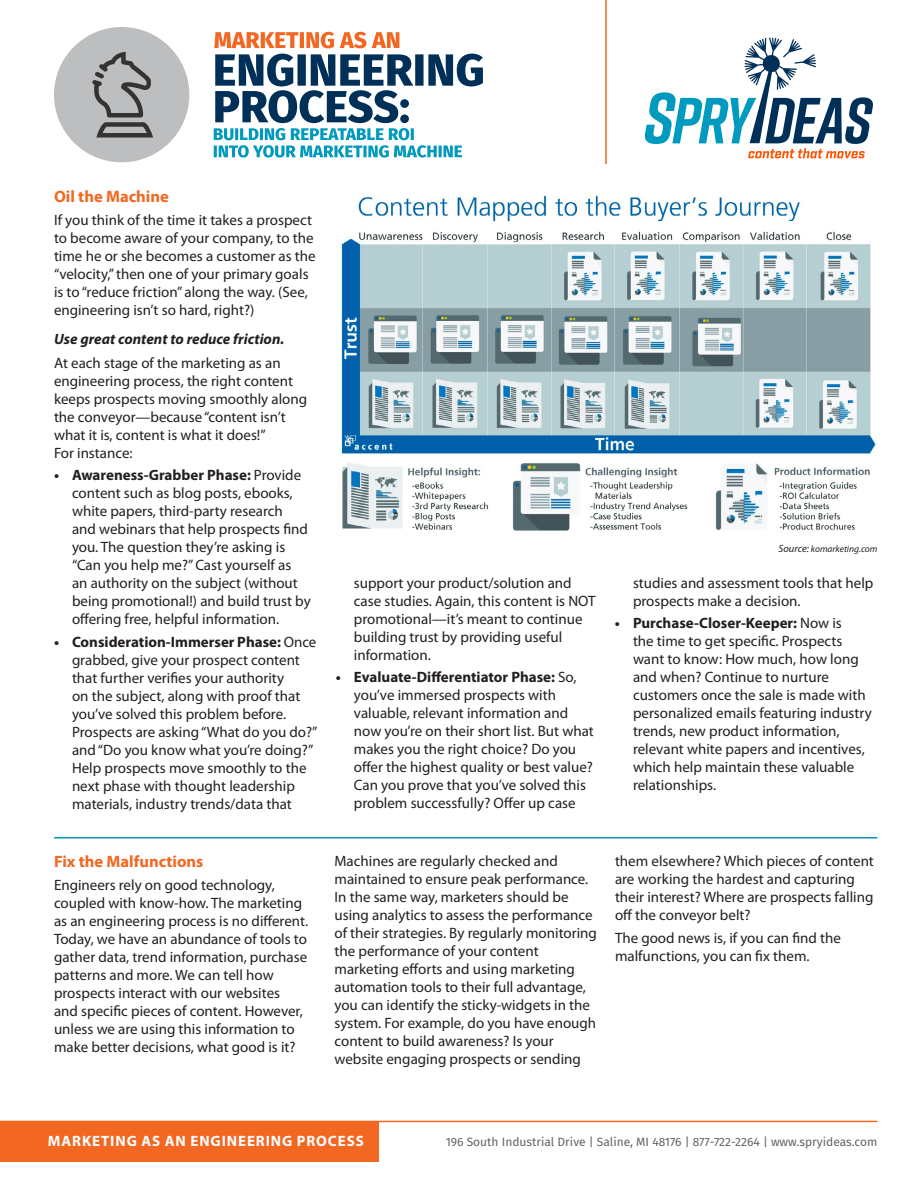
<style>
.page{position:relative;width:918px;height:1188px;background:#fff}
.page>*{position:absolute;margin:0;border:0;box-sizing:border-box;transform-origin:0 0}
.t1{font:700 16.5px "Myriad Pro";color:#f26722}
.t2{font:15px/18px "Myriad Pro";color:#231f20}
.t3{font:italic 700 15px "Myriad Pro";color:#231f20}
.t4{font:700 15px "Myriad Pro";letter-spacing:.06em;color:#fff}
.t5{font:12px "Fira Sans";color:#626365}
.t6{font:italic 9.45px "Myriad Pro";color:#231f20}
.s1{font-weight:700}
.s2{font-size:10.5px}
</style>
<div class="page">
<div style="left:0;top:1121px;width:379px;height:40px;background:#f26722"></div>
<hr style="left:0;top:1121px;width:878px;height:1px;background:#f26722">
<div style="left:54px;top:27px;width:135px;height:135px;background:#bcbec0;border-radius:50%"></div>
<svg style="left:92px;top:52px;width:61px;height:86px"></svg>
<svg style="left:645px;top:38px;width:228px;height:120px"></svg>
<hr style="left:605px;top:0;width:2px;height:164px;background:#f26722">
<svg style="left:214px;top:32px;width:185px;height:16px"></svg>
<svg style="left:214px;top:54px;width:269px;height:104px"></svg>
<img style="left:340px;top:195px;width:536px;height:336px">
<hr style="left:54px;top:837px;width:824px;height:1px;background:#009abe">
<p class="t1" style="left:54px;top:186px;width:116px">Oil the Machine</p>
<p class="t2" style="left:54px;top:211px;width:263px">If you think of the time it takes a prospect to become aware of your company, to the time he or she becomes a customer as the “velocity,” then one of your primary goals is to “reduce friction” along the way. (See, engineering isn’t so hard, right?)</p>
<p class="t3" style="left:54px;top:329px;width:232px">Use great content to reduce friction.</p>
<p class="t2" style="left:54px;top:354px;width:255px">At each stage of the marketing as an engineering process, the right content keeps prospects moving smoothly along the conveyor—because “content isn’t what it is, content is what it does!”<br>For instance:</p>
<p class="t2" style="left:72px;top:466px;width:240px;text-indent:-18px"><span class="s1">• Awareness-Grabber Phase:</span> Provide content such as blog posts, ebooks, white papers, third-party research<br>and webinars that help prospects find you. The question they’re asking is “Can you help me?” Cast yourself as<br>an authority on the subject (without being promotional!) and build trust by offering free, helpful information.</p>
<p class="t2" style="left:72px;top:632px;width:247px;text-indent:-18px"><span class="s1">• Consideration-Immerser Phase:</span> Once grabbed, give your prospect content that further verifies your authority<br>on the subject, along with proof that you’ve solved this problem before.<br>Prospects are asking “What do you do?” and “Do you know what you’re doing?” Help prospects move smoothly to the next phase with thought leadership materials, industry trends/data that</p>
<p class="t1" style="left:54px;top:851px;width:151px">Fix the Malfunctions</p>
<p class="t2" style="left:54px;top:875px;width:256px">Engineers rely on good technology, coupled with know-how. The marketing as an engineering process is no different.<br>Today, we have an abundance of tools to gather data, trend information, purchase patterns and more. We can tell how prospects interact with our websites<br>and specific pieces of content. However, unless we are using this information to make better decisions, what good is it?</p>
<p class="t2" style="left:354px;top:574px;width:243px">support your product/solution and case studies. Again, this content is NOT promotional—it’s meant to continue building trust by providing useful information.</p>
<p class="t2" style="left:354px;top:668px;width:242px;text-indent:-18px"><span class="s1">• Evaluate-Differentiator Phase:</span> So, you’ve immersed prospects with valuable, relevant information and now you’re on their short list. But what makes you the right choice? Do you offer the highest quality or best value?<br>Can you prove that you’ve solved this problem successfully? Offer up case</p>
<p class="t6" style="left:778px;top:543px;width:101px"><span class="s2">Source:</span> komarketing.com</p>
<p class="t2" style="left:633px;top:574px;width:242px">studies and assessment tools that help prospects make a decision.</p>
<p class="t2" style="left:633px;top:614px;width:240px;text-indent:-18px"><span class="s1">• Purchase-Closer-Keeper:</span> Now is<br>the time to get specific. Prospects want to know: How much, how long and when? Continue to nurture customers once the sale is made with personalized emails featuring industry trends, new product information, relevant white papers and incentives, which help maintain these valuable relationships.</p>
<p class="t2" style="left:334px;top:852px;width:264px">Machines are regularly checked and maintained to ensure peak performance.<br>In the same way, marketers should be using analytics to assess the performance of their strategies. By regularly monitoring the performance of your content marketing efforts and using marketing automation tools to their full advantage, you can identify the sticky-widgets in the system. For example, do you have enough content to build awareness? Is your website engaging prospects or sending</p>
<p class="t2" style="left:615px;top:852px;width:260px">them elsewhere? Which pieces of content are working the hardest and capturing their interest? Where are prospects falling off the conveyor belt?</p>
<p class="t2" style="left:615px;top:928px;width:228px">The good news is, if you can find the malfunctions, you can fix them.</p>
<p class="t4" style="left:48px;top:1131px;width:317px">MARKETING AS AN ENGINEERING PROCESS</p>
<p class="t5" style="left:446px;top:1133px;width:433px">196 South Industrial Drive | Saline, MI 48176 | 877-722-2264 | www.spryideas.com</p>
</div>
